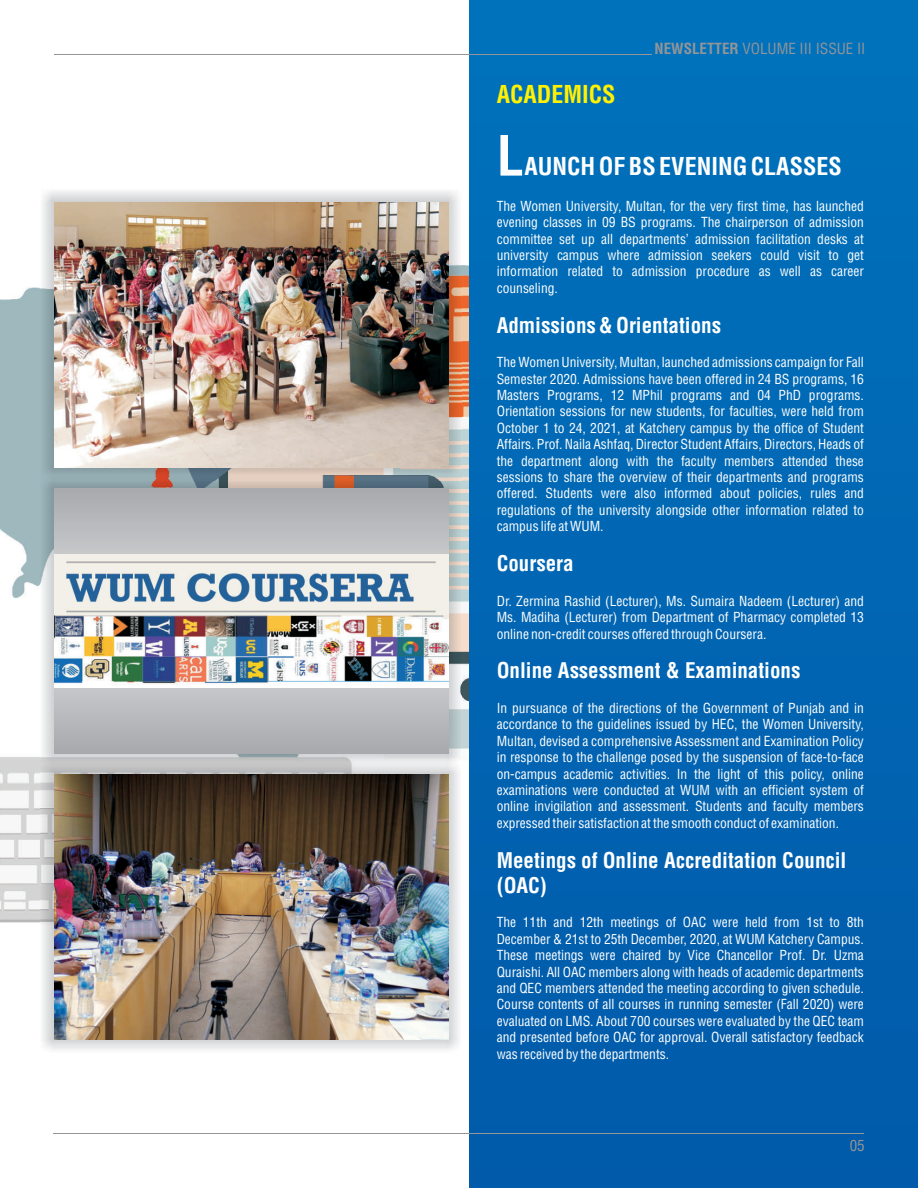
<style>
.page{position:relative;width:918px;height:1188px;background:#fff}
.page>*{position:absolute;margin:0;border:0;box-sizing:border-box;transform-origin:0 0}
.t1{font:700 54px "Switzerland Condensed";color:#fff}
.t2{font:700 24px "Switzerland Condensed";color:#fff}
.t3{font:700 24px "Switzerland Condensed";color:#fff101}
.t4{font:700 21px/25.2px "Switzerland Condensed";color:#fff}
.t5{font:15px "Switzerland Condensed";color:#939598}
.t6{font:13.5px/16.4px "Switzerland Condensed";color:#fff;text-align:justify}
.s1{font-weight:700}
</style>
<div class="page">
<img style="left:0;top:266px;width:470px;height:656px">
<div style="left:470px;top:0;width:448px;height:1188px;background:#0166b3"></div>
<hr style="left:54px;top:1134px;width:810px;height:1px;background:#939598">
<img style="left:41px;top:480px;width:420px;height:282px">
<svg style="left:54px;top:489px;width:394px;height:264px;background:#b8b9bc"></svg>
<img style="left:54px;top:555px;width:394px;height:132px">
<img style="left:41px;top:191px;width:420px;height:289px">
<img style="left:54px;top:202px;width:394px;height:265px">
<img style="left:41px;top:762px;width:420px;height:288px">
<img style="left:54px;top:775px;width:394px;height:265px">
<hr style="left:54px;top:54px;width:597px;height:1px;background:#939598">
<h2 class="t3" style="left:497px;top:80px;width:120px">ACADEMICS</h2>
<p class="t5" style="left:655px;top:39px;width:212px"><span class="s1">NEWSLETTER</span> VOLUME III ISSUE II</p>
<h1 class="t1" style="left:497px;top:123px;width:28px">L</h1>
<h2 class="t2" style="left:524px;top:152px;width:319px">AUNCH OF BS EVENING CLASSES</h2>
<p class="t6" style="left:497px;top:199px;width:369px">The Women University, Multan, for the very first time, has launched evening classes in 09 BS programs. The chairperson of admission committee set up all departments' admission facilitation desks at university campus where admission seekers could visit to get information related to admission procedure as well as career counseling.</p>
<h3 class="t4" style="left:497px;top:315px;width:226px">Admissions &amp; Orientations</h3>
<p class="t6" style="left:497px;top:356px;width:369px">The Women University, Multan, launched admissions campaign for Fall Semester 2020. Admissions have been offered in 24 BS programs, 16<br>Masters Programs, 12 MPhil programs and 04 PhD programs.<br>Orientation sessions for new students, for faculties, were held from October 1 to 24, 2021, at Katchery campus by the office of Student Affairs. Prof. Naila Ashfaq, Director Student Affairs, Directors, Heads of the department along with the faculty members attended these sessions to share the overview of their departments and programs offered. Students were also informed about policies, rules and regulations of the university alongside other information related to campus life at WUM.</p>
<h3 class="t4" style="left:497px;top:554px;width:78px">Coursera</h3>
<p class="t6" style="left:497px;top:594px;width:369px">Dr. Zermina Rashid (Lecturer), Ms. Sumaira Nadeem (Lecturer) and Ms. Madiha (Lecturer) from Department of Pharmacy completed 13 online non-credit courses offered through Coursera.</p>
<h3 class="t4" style="left:497px;top:661px;width:305px">Online Assessment &amp; Examinations</h3>
<p class="t6" style="left:497px;top:701px;width:369px">In pursuance of the directions of the Government of Punjab and in accordance to the guidelines issued by HEC, the Women University, Multan, devised a comprehensive Assessment and Examination Policy in response to the challenge posed by the suspension of face-to-face on-campus academic activities. In the light of this policy, online examinations were conducted at WUM with an efficient system of online invigilation and assessment. Students and faculty members expressed their satisfaction at the smooth conduct of examination.</p>
<h3 class="t4" style="left:497px;top:850px;width:351px">Meetings of Online Accreditation Council (OAC)</h3>
<p class="t6" style="left:497px;top:916px;width:369px">The 11th and 12th meetings of OAC were held from 1st to 8th December &amp; 21st to 25th December, 2020, at WUM Katchery Campus.<br>These meetings were chaired by Vice Chancellor Prof. Dr. Uzma Quraishi. All OAC members along with heads of academic departments and QEC members attended the meeting according to given schedule.<br>Course contents of all courses in running semester (Fall 2020) were evaluated on LMS. About 700 courses were evaluated by the QEC team and presented before OAC for approval. Overall satisfactory feedback was received by the departments.</p>
<p class="t5" style="left:850px;top:1136px;width:16px">05</p>
</div>
